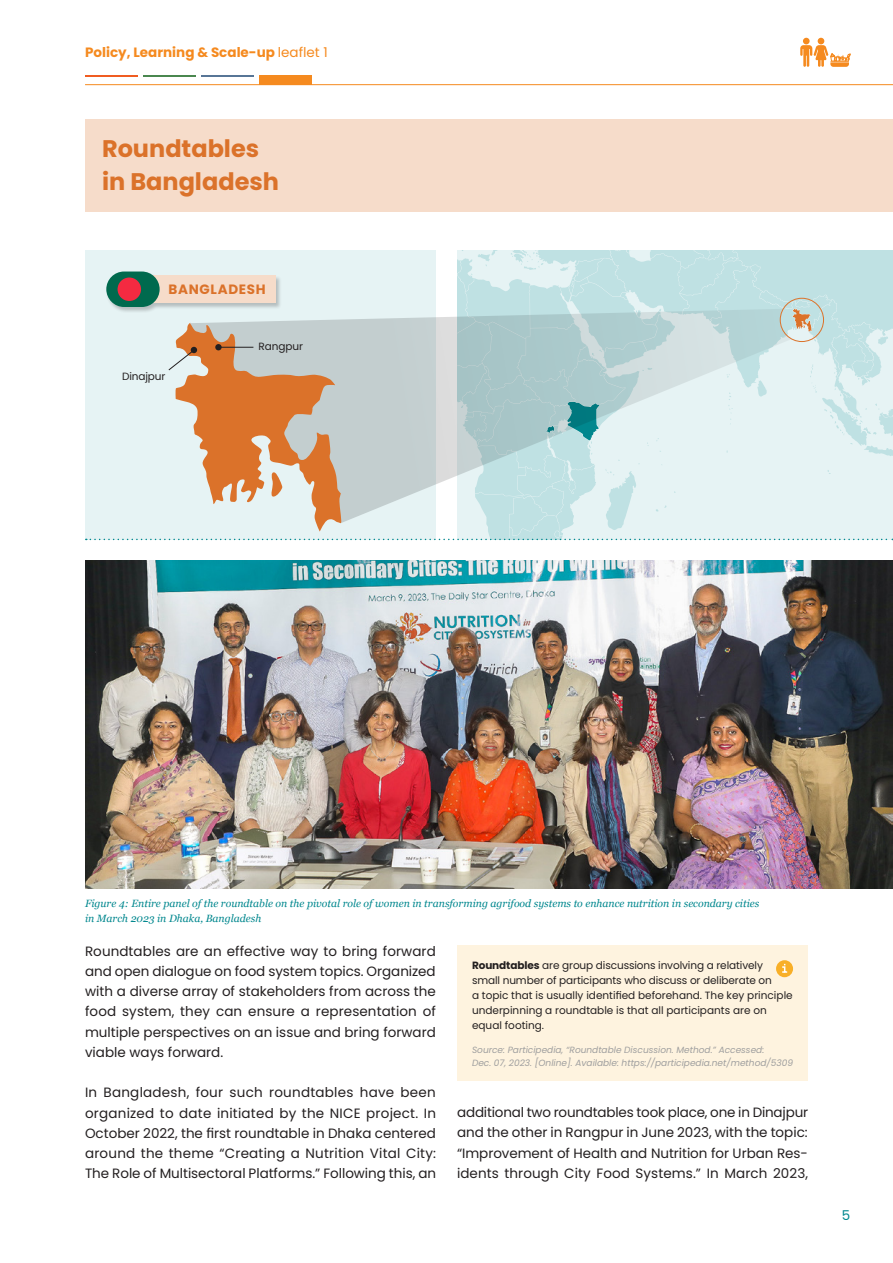
<style>
.page{position:relative;width:893px;height:1263px;background:#fff}
.page>*{position:absolute;margin:0;border:0;box-sizing:border-box;transform-origin:0 0}
.t1{font:700 24px/33px "Poppins";color:#db722a}
.t2{font:13.5px/20.2px "Poppins";color:#231f20;text-align:justify}
.t3{font:700 13.5px "Poppins";color:#f58a1f}
.t4{font:700 13.5px "Poppins";letter-spacing:.05em;color:#db722a}
.t5{font:13.5px "Poppins";color:#00878e}
.t6{font:10.5px/15px "Poppins";color:#231f20}
.t7{font:italic 10.5px/15px "Georgia";color:#00878e}
.t8{font:italic 9px/13.5px "Poppins";color:#9f9f9f}
.s1{font-weight:400}
.s2{font-weight:700}
</style>
<div class="page">
<img style="left:85px;top:561px;width:808px;height:328px">
<svg style="left:86px;top:250px;width:807px;height:290px"></svg>
<div style="left:85px;top:119px;width:808px;height:92px;background:#f6dcca"></div>
<div style="left:457px;top:945px;width:351px;height:136px;background:#fef3df"></div>
<div style="left:776px;top:960px;width:17px;height:17px;background:#f8af28;border-radius:50%"></div>
<svg style="left:782px;top:964px;width:6px;height:9px"></svg>
<hr style="left:85px;top:84px;width:808px;height:1px;background:#f58a1f">
<hr style="left:85px;top:75px;width:53px;height:2px;background:#f05c21">
<hr style="left:143px;top:75px;width:53px;height:2px;background:#4a874f">
<hr style="left:201px;top:75px;width:53px;height:2px;background:#577596">
<div style="left:259px;top:75px;width:53px;height:10px;background:#f58a1f"></div>
<svg style="left:800px;top:38px;width:50px;height:29px"></svg>
<p class="t3" style="left:85px;top:44px;width:244px">Policy, Learning &amp; Scale-up <span class="s1">leaflet 1</span></p>
<h1 class="t1" style="left:102px;top:132px;width:178px">Roundtables in Bangladesh</h1>
<p class="t4" style="left:169px;top:282px;width:99px">BANGLADESH</p>
<p class="t6" style="left:122px;top:369px;width:45px">Dinajpur</p>
<p class="t6" style="left:259px;top:339px;width:46px">Rangpur</p>
<p class="t7" style="left:85px;top:896px;width:676px">Figure 4: Entire panel of the roundtable on the pivotal role of women in transforming agrifood systems to enhance nutrition in secondary cities in March 2023 in Dhaka, Bangladesh</p>
<p class="t2" style="left:85px;top:941px;width:352px">Roundtables are an effective way to bring forward and open dialogue on food system topics. Organized with a diverse array of stakeholders from across the food system, they can ensure a representation of multiple perspectives on an issue and bring forward viable ways forward.</p>
<p class="t2" style="left:85px;top:1082px;width:353px">In Bangladesh, four such roundtables have been organized to date initiated by the NICE project. In October 2022, the first roundtable in Dhaka centered around the theme “Creating a Nutrition Vital City:<br>The Role of Multisectoral Platforms.” Following this, an</p>
<p class="t6" style="left:472px;top:958px;width:322px"><span class="s2">Roundtables</span> are group discussions involving a relatively small number of participants who discuss or deliberate on<br>a topic that is usually identified beforehand. The key principle underpinning a roundtable is that all participants are on equal footing.</p>
<p class="t8" style="left:472px;top:1043px;width:323px">Source: Participedia, “Roundtable Discussion. Method.” Accessed:<br>Dec. 07, 2023. [Online]. Available: https://participedia.net/method/5309</p>
<p class="t2" style="left:457px;top:1102px;width:353px">additional two roundtables took place, one in Dinajpur and the other in Rangpur in June 2023, with the topic: “Improvement of Health and Nutrition for Urban Res&shy;idents through City Food Systems.” In March 2023,</p>
<p class="t5" style="left:842px;top:1208px;width:10px">5</p>
</div>
